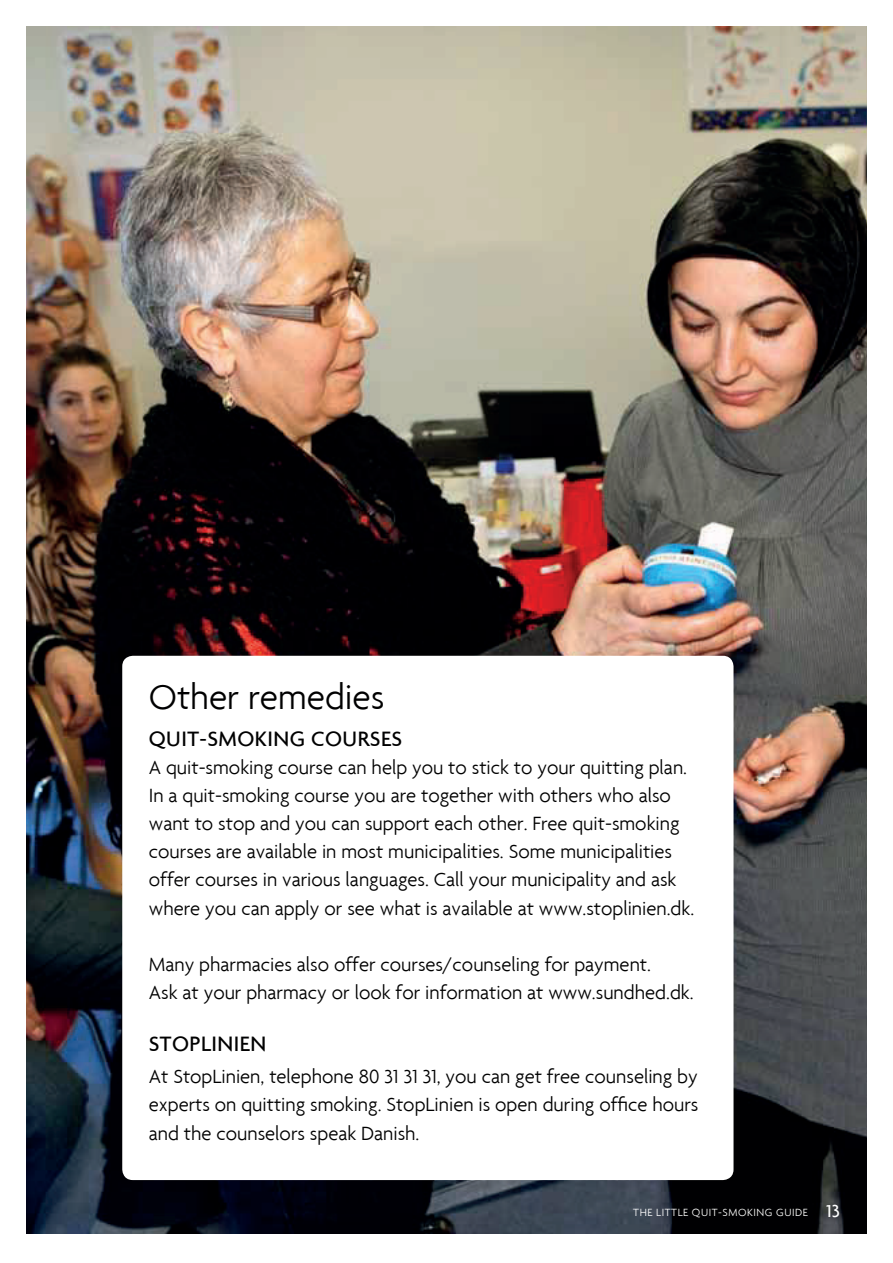
<style>
.page{position:relative;width:893px;height:1263px;background:#fff}
.page>*{position:absolute;margin:0;border:0;box-sizing:border-box;transform-origin:0 0}
.t1{font:300 37.5px "Agenda";color:#000001}
.t2{font:500 22.5px "Agenda";letter-spacing:.02em;color:#000001}
.t3{font:300 20.7px/28.2px "Agenda";color:#000001}
.t4{font:300 11.25px "Agenda";letter-spacing:.05em;color:#fff}
.s1{font-weight:500;font-size:18.75px}
</style>
<div class="page">
<img style="left:27px;top:27px;width:839px;height:1206px">
<div style="left:122px;top:656px;width:611px;height:524px;background:#fff;border-radius:11px"></div>
<h1 class="t1" style="left:149px;top:675px;width:237px">Other remedies</h1>
<p class="t2" style="left:149px;top:725px;width:255px">QUIT-SMOKING COURSES</p>
<p class="t3" style="left:149px;top:753px;width:547px">A quit-smoking course can help you to stick to your quitting plan.<br>In a quit-smoking course you are together with others who also want to stop and you can support each other. Free quit-smoking courses are available in most municipalities. Some municipalities offer courses in various languages. Call your municipality and ask where you can apply or see what is available at www.stoplinien.dk.</p>
<p class="t3" style="left:149px;top:950px;width:546px">Many pharmacies also offer courses/counseling for payment.<br>Ask at your pharmacy or look for information at www.sundhed.dk.</p>
<p class="t2" style="left:149px;top:1030px;width:119px">STOPLINIEN</p>
<p class="t3" style="left:149px;top:1062px;width:551px;text-align:justify">At StopLinien, telephone 80 31 31 31, you can get free counseling by experts on quitting smoking. StopLinien is open during office hours and the counselors speak Danish.</p>
<p class="t4" style="left:633px;top:1206px;width:208px">THE LITTLE QUIT-SMOKING GUIDE <span class="s1">13</span></p>
</div>
